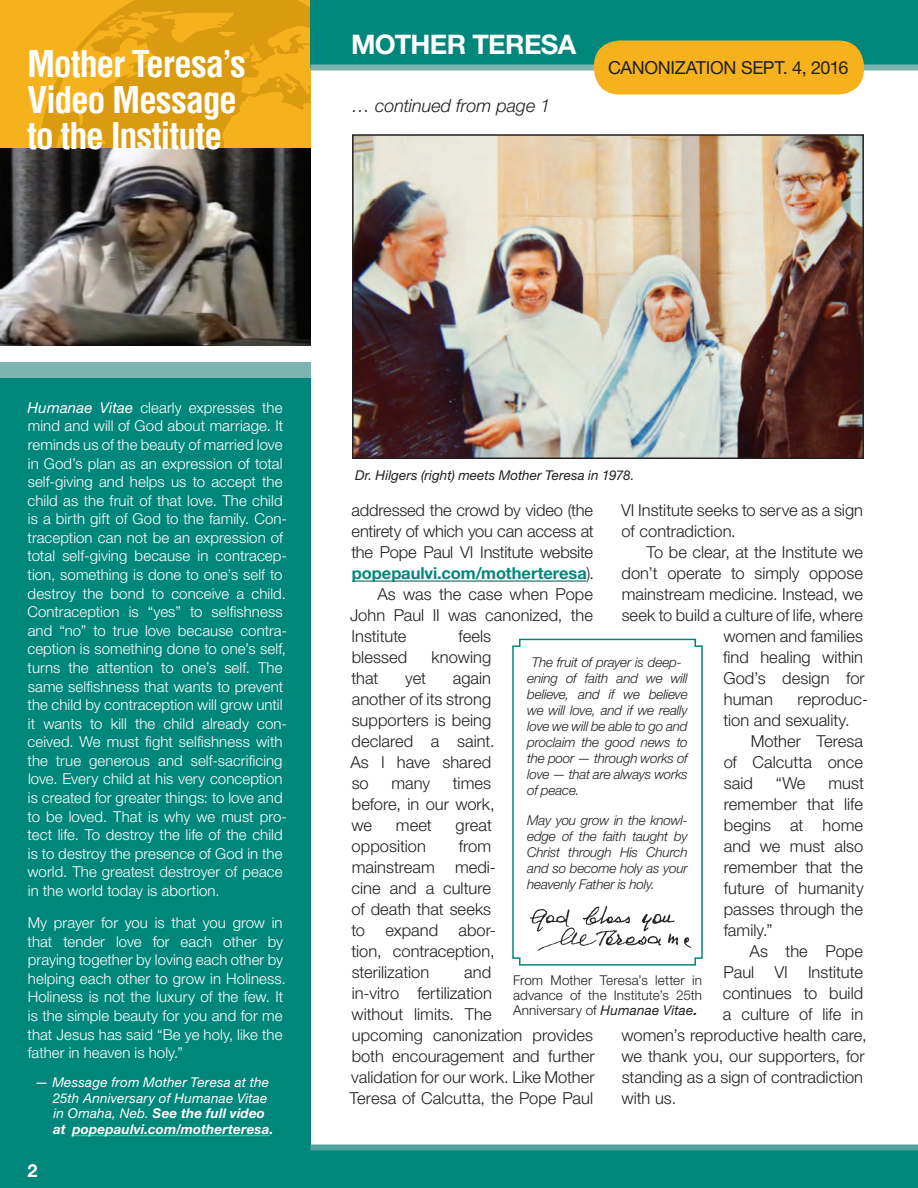
<style>
.page{position:relative;width:918px;height:1188px;background:#fff}
.page>*{position:absolute;margin:0;border:0;box-sizing:border-box;transform-origin:0 0}
.t1{font:700 condensed 36px/36px "Helvetica";letter-spacing:-.03em;color:#fff}
.t2{font:700 27px "Helvetica Neue";letter-spacing:-.025em;color:#fff}
.t3{font:18px "Helvetica Neue";letter-spacing:-.02em;color:#231f20}
.t4{font:italic 300 18px "Helvetica Neue";color:#231f20}
.t5{font:700 18px "Helvetica Neue";color:#fff}
.t6{font:300 16.5px/21px "Helvetica Neue";color:#231f20}
.t7{font:700 16.5px "Helvetica Neue";letter-spacing:-.005em;color:#00877b}
.t8{font:300 15px/18.6px "Helvetica Neue";letter-spacing:.005em;color:#fff}
.t9{font:italic 300 13.5px/16px "Helvetica Neue";letter-spacing:-.015em;color:#231f20}
.t10{font:italic 13.5px/15.6px "Helvetica Neue";letter-spacing:.015em;color:#fff}
.t11{font:300 13.5px/15px "Helvetica Neue";letter-spacing:.01em;color:#231f20;text-align:justify}
.t12{font:italic 13.5px "Helvetica Neue";letter-spacing:.005em;color:#231f20}
.s1{font-weight:400;font-style:italic}
.s2{font-weight:700}
.s3{font-weight:300;color:#231f20}
.s4{font-weight:700;font-style:italic}
</style>
<div class="page">
<div style="left:0;top:0;width:310px;height:1188px;background:#00877b"></div>
<div style="left:0;top:0;width:310px;height:223px;background:#f6b21c"></div>
<img style="left:39px;top:0;width:271px;height:148px">
<div style="left:310px;top:0;width:608px;height:68px;background:#00877b"></div>
<div style="left:310px;top:64px;width:608px;height:6px;background:#7cb4b1"></div>
<div style="left:594px;top:40px;width:270px;height:54px;background:#f6b21c;border-radius:26px"></div>
<img style="left:0;top:148px;width:310px;height:198px">
<div style="left:0;top:346px;width:310px;height:16px;background:#fff"></div>
<div style="left:0;top:362px;width:310px;height:16px;background:#7cb4b1"></div>
<hr style="left:73px;top:1135px;width:197px;height:1px;background:#7cb4b1">
<hr style="left:352px;top:581px;width:234px;height:1px;background:#00544c">
<svg style="left:512px;top:638px;width:191px;height:328px"></svg>
<img style="left:355px;top:137px;width:506px;height:319px">
<div style="left:352px;top:134px;width:512px;height:325px;border:2px solid #231f20"></div>
<div style="left:0;top:1148px;width:918px;height:40px;background:#00877b"></div>
<div style="left:310px;top:1144px;width:608px;height:6px;background:#50a39e"></div>
<h1 class="t1" style="left:27px;top:45px;width:221px">Mother Teresa’s</h1>
<h1 class="t1" style="left:27px;top:81px;width:212px">Video Message to the Institute</h1>
<h2 class="t2" style="left:351px;top:28px;width:227px">MOTHER TERESA</h2>
<p class="t4" style="left:352px;top:94px;width:200px">… continued from page 1</p>
<p class="t3" style="left:608px;top:57px;width:242px">CANONIZATION SEPT. 4, 2016</p>
<p class="t8" style="left:27px;top:398px;width:261px"><span class="s1">Humanae Vitae</span> clearly expresses the mind and will of God about marriage. It reminds us of the beauty of married love in God’s plan as an expression of total self-giving and helps us to accept the child as the fruit of that love. The child is a birth gift of God to the family. Con&shy;traception can not be an expression of total self-giving because in contracep&shy;tion, something is done to one’s self to destroy the bond to conceive a child.<br>Contraception is “yes” to selfishness and “no” to true love because contra&shy;ception is something done to one’s self, turns the attention to one’s self. The same selfishness that wants to prevent the child by contraception will grow until it wants to kill the child already con&shy;ceived. We must fight selfishness with the true generous and self-sacrificing love. Every child at his very conception is created for greater things: to love and to be loved. That is why we must pro&shy;tect life. To destroy the life of the child is to destroy the presence of God in the world. The greatest destroyer of peace in the world today is abortion.</p>
<p class="t8" style="left:28px;top:913px;width:260px">My prayer for you is that you grow in that tender love for each other by praying together by loving each other by helping each other to grow in Holiness.<br>Holiness is not the luxury of the few. It is the simple beauty for you and for me that Jesus has said “Be ye holy, like the father in heaven is holy.”</p>
<p class="t10" style="left:53px;top:1074px;width:222px;text-indent:-18px">— Message from Mother Teresa at the 25th Anniversary of Humanae Vitae in Omaha, Neb. <span class="s2">See the full video at popepaulvi.com/motherteresa.</span></p>
<p class="t5" style="left:28px;top:1159px;width:12px">2</p>
<p class="t12" style="left:355px;top:467px;width:281px">Dr. Hilgers (right) meets Mother Teresa in 1978.</p>
<p class="t6" style="left:352px;top:499px;width:243px">addressed the crowd by video (the</p>
<p class="t6" style="left:352px;top:520px;width:244px">entirety of which you can access at</p>
<p class="t6" style="left:351px;top:541px;width:243px">the Pope Paul VI Institute website</p>
<p class="t7" style="left:352px;top:563px;width:244px">popepaulvi.com/motherteresa<span class="s3">).</span></p>
<p class="t6" style="left:378px;top:583px;width:217px">As was the case when Pope</p>
<p class="t6" style="left:350px;top:604px;width:244px">John Paul II was canonized, the</p>
<p class="t6" style="left:352px;top:625px;width:56px">Institute</p>
<p class="t6" style="left:459px;top:625px;width:34px">feels</p>
<p class="t6" style="left:352px;top:646px;width:57px">blessed</p>
<p class="t6" style="left:431px;top:646px;width:61px">knowing</p>
<p class="t6" style="left:351px;top:667px;width:28px">that</p>
<p class="t6" style="left:405px;top:667px;width:22px">yet</p>
<p class="t6" style="left:621px;top:499px;width:244px">VI Institute seeks to serve as a sign of contradiction.</p>
<p class="t6" style="left:647px;top:541px;width:218px">To be clear, at the Institute we</p>
<p class="t6" style="left:622px;top:562px;width:243px">don’t operate to simply oppose</p>
<p class="t6" style="left:622px;top:583px;width:243px">mainstream medicine. Instead, we</p>
<p class="t6" style="left:622px;top:604px;width:243px">seek to build a culture of life, where</p>
<p class="t6" style="left:723px;top:625px;width:141px">women and families</p>
<p class="t6" style="left:723px;top:646px;width:141px">find healing within</p>
<p class="t6" style="left:723px;top:667px;width:143px">God’s design for</p>
<p class="t6" style="left:724px;top:688px;width:51px">human</p>
<p class="t9" style="left:527px;top:654px;width:162px;text-indent:4px">The fruit of prayer is deep&shy;ening of faith and we will believe, and if we believe we will love, and if we really love we will be able to go and proclaim the good news to the poor — through works of love — that are always works of peace.</p>
<p class="t9" style="left:527px;top:812px;width:162px;text-align:justify">May you grow in the knowl&shy;edge of the faith taught by Christ through His Church and so become holy as your heavenly Father is holy.</p>
<p class="t6" style="left:351px;top:667px;width:146px;text-indent:102px">again another of its strong supporters is being declared a saint.<br>As I have shared so</p>
<p class="t6" style="left:723px;top:688px;width:146px;text-indent:74px">reproduc&shy;tion and sexuality.</p>
<p class="t6" style="left:724px;top:730px;width:141px;text-align:justify;text-indent:27px">Mother Teresa of Calcutta once said</p>
<p class="t6" style="left:351px;top:772px;width:145px;text-indent:101px">times before, in our work, we</p>
<p class="t6" style="left:776px;top:772px;width:31px">“We</p>
<p class="t6" style="left:724px;top:772px;width:142px;text-align:justify;text-indent:105px">must remember that life begins at home and we must also remember that the future of humanity passes through the family.”</p>
<p class="t6" style="left:750px;top:941px;width:115px">As the Pope</p>
<p class="t6" style="left:724px;top:962px;width:141px">Paul VI Institute</p>
<p class="t6" style="left:723px;top:983px;width:142px">continues to build</p>
<p class="t6" style="left:723px;top:1004px;width:142px">a culture of life in</p>
<p class="t6" style="left:621px;top:1025px;width:247px">women’s reproductive health care,</p>
<p class="t6" style="left:621px;top:1046px;width:245px">we thank you, our supporters, for</p>
<p class="t6" style="left:622px;top:1067px;width:243px">standing as a sign of contradiction</p>
<p class="t6" style="left:621px;top:1088px;width:56px">with us.</p>
<p class="t6" style="left:391px;top:772px;width:40px">many</p>
<p class="t6" style="left:396px;top:814px;width:37px">meet</p>
<p class="t6" style="left:456px;top:814px;width:38px">great</p>
<p class="t6" style="left:352px;top:835px;width:76px">opposition</p>
<p class="t6" style="left:351px;top:835px;width:146px;text-indent:107px">from mainstream medi&shy;cine and a culture of death that seeks to expand abor&shy;tion, contraception, sterilization</p>
<p class="t6" style="left:350px;top:961px;width:247px;text-indent:115px">and<br>in-vitro fertilization<br>without limits. The<br>upcoming canonization provides both encouragement and further validation for our work. Like Mother<br>Teresa of Calcutta, the Pope Paul</p>
<p class="t11" style="left:513px;top:972px;width:191px">From Mother Teresa’s letter in advance of the Institute’s 25th Anniversary of <span class="s1">Humanae Vitae</span><span class="s4">.</span></p>
</div>
